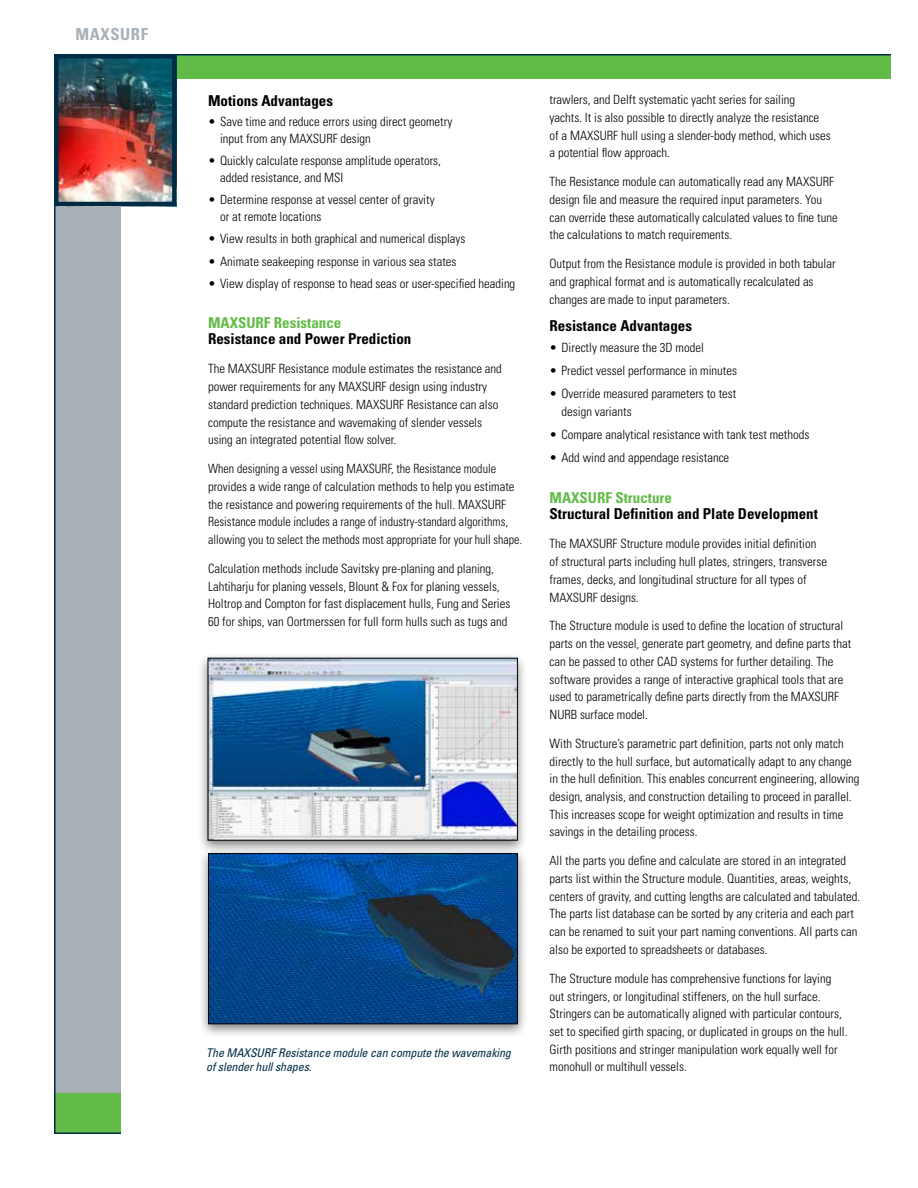
<style>
.page{position:relative;width:918px;height:1188px;background:#fff}
.page>*{position:absolute;margin:0;border:0;box-sizing:border-box;transform-origin:0 0}
.t1{font:700 condensed 16.5px "Univers";letter-spacing:.04em;color:#a7afb7}
.t2{font:700 condensed 15px "Univers";color:#000}
.t3{font:700 condensed 15px "Univers";color:#62bb46}
.t4{font:300 condensed 12.75px/17.7px "Univers";color:#000}
.t5{font:300 condensed 12.75px/17.7px "Univers";color:#000;scale:.95 1}
.t6{font:italic condensed 12px/14.4px "Univers";letter-spacing:-.01em;color:#002b44}
</style>
<div class="page">
<div style="left:56px;top:185px;width:65px;height:922px;background:#a7afb7"></div>
<div style="left:74px;top:55px;width:817px;height:23px;background:#62bb46"></div>
<img style="left:59px;top:59px;width:113px;height:142px">
<div style="left:54px;top:54px;width:123px;height:152px;border:4px solid #002b44"></div>
<div style="left:56px;top:1093px;width:65px;height:41px;background:#62bb46"></div>
<hr style="left:54px;top:1132px;width:67px;height:2px;background:#002b44">
<hr style="left:56px;top:54px;width:835px;height:2px;background:#002b44">
<hr style="left:54px;top:55px;width:2px;height:1079px;background:#002b44">
<div style="left:197px;top:652px;width:331px;height:203px;background:#000;opacity:.5"></div>
<img style="left:207px;top:657px;width:311px;height:184px">
<div style="left:198px;top:848px;width:330px;height:191px;background:#000;opacity:.5"></div>
<svg style="left:208px;top:853px;width:310px;height:172px;background:#094582"></svg>
<p class="t1" style="left:75px;top:24px;width:74px">Maxsurf</p>
<p class="t2" style="left:208px;top:91px;width:126px">Motions Advantages</p>
<p class="t4" style="left:220px;top:113px;width:234px;line-height:16.5px;text-indent:-12px">• Save time and reduce errors using direct geometry input from any Maxsurf design</p>
<p class="t4" style="left:220px;top:152px;width:222px;line-height:16.5px;text-indent:-12px">• Quickly calculate response amplitude operators, added resistance, and MSI</p>
<p class="t4" style="left:220px;top:191px;width:216px;line-height:16.5px;text-indent:-12px">• Determine response at vessel center of gravity or at remote locations</p>
<p class="t4" style="left:208px;top:230px;width:259px">• View results in both graphical and numerical displays</p>
<p class="t4" style="left:208px;top:252px;width:250px">• Animate seakeeping response in various sea states</p>
<p class="t4" style="left:208px;top:275px;width:309px">• View display of response to head seas or user-specified heading</p>
<p class="t3" style="left:208px;top:313px;width:135px">Maxsurf Resistance</p>
<p class="t2" style="left:208px;top:330px;width:205px">Resistance and Power Prediction</p>
<p class="t4" style="left:208px;top:360px;width:295px">The Maxsurf Resistance module estimates the resistance and power requirements for any Maxsurf design using industry standard prediction techniques. MAXSURF Resistance can also compute the resistance and wavemaking of slender vessels using an integrated potential flow solver.</p>
<p class="t5" style="left:208px;top:460px;width:332px">When designing a vessel using Maxsurf, the Resistance module provides a wide range of calculation methods to help you estimate the resistance and powering requirements of the hull. MAXSURF Resistance module includes a range of industry-standard algorithms, allowing you to select the methods most appropriate for your hull shape.</p>
<p class="t4" style="left:208px;top:560px;width:304px">Calculation methods include Savitsky pre-planing and planing, Lahtiharju for planing vessels, Blount &amp; Fox for planing vessels, Holtrop and Compton for fast displacement hulls, Fung and Series 60 for ships, van Oortmerssen for full form hulls such as tugs and</p>
<p class="t6" style="left:206px;top:1045px;width:306px">The MAXSURF Resistance module can compute the wavemaking of slender hull shapes.</p>
<p class="t4" style="left:550px;top:91px;width:283px">trawlers, and Delft systematic yacht series for sailing yachts. It is also possible to directly analyze the resistance of a Maxsurf hull using a slender-body method, which uses a potential flow approach.</p>
<p class="t4" style="left:550px;top:173px;width:290px">The Resistance module can automatically read any Maxsurf design file and measure the required input parameters. You can override these automatically calculated values to fine tune the calculations to match requirements.</p>
<p class="t4" style="left:550px;top:255px;width:288px">Output from the Resistance module is provided in both tabular and graphical format and is automatically recalculated as changes are made to input parameters.</p>
<p class="t2" style="left:550px;top:317px;width:144px">Resistance Advantages</p>
<p class="t4" style="left:550px;top:339px;width:156px">• Directly measure the 3D model</p>
<p class="t4" style="left:550px;top:362px;width:189px">• Predict vessel performance in minutes</p>
<p class="t4" style="left:562px;top:385px;width:176px;line-height:17.1px;text-indent:-12px">• Override measured parameters to test design variants</p>
<p class="t4" style="left:550px;top:425px;width:261px">• Compare analytical resistance with tank test methods</p>
<p class="t4" style="left:550px;top:448px;width:181px">• Add wind and appendage resistance</p>
<p class="t3" style="left:550px;top:488px;width:124px">Maxsurf Structure</p>
<p class="t2" style="left:550px;top:505px;width:270px">Structural Definition and Plate Development</p>
<p class="t4" style="left:550px;top:535px;width:279px">The Maxsurf Structure module provides initial definition of structural parts including hull plates, stringers, transverse frames, decks, and longitudinal structure for all types of Maxsurf designs.</p>
<p class="t4" style="left:550px;top:617px;width:303px">The Structure module is used to define the location of structural parts on the vessel, generate part geometry, and define parts that can be passed to other CAD systems for further detailing. The software provides a range of interactive graphical tools that are used to parametrically define parts directly from the Maxsurf NURB surface model.</p>
<p class="t4" style="left:550px;top:735px;width:312px">With Structure’s parametric part definition, parts not only match directly to the hull surface, but automatically adapt to any change in the hull definition. This enables concurrent engineering, allowing design, analysis, and construction detailing to proceed in parallel.<br>This increases scope for weight optimization and results in time savings in the detailing process.</p>
<p class="t4" style="left:550px;top:852px;width:312px">All the parts you define and calculate are stored in an integrated parts list within the Structure module. Quantities, areas, weights, centers of gravity, and cutting lengths are calculated and tabulated.<br>The parts list database can be sorted by any criteria and each part can be renamed to suit your part naming conventions. All parts can also be exported to spreadsheets or databases.</p>
<p class="t4" style="left:550px;top:969px;width:300px">The Structure module has comprehensive functions for laying out stringers, or longitudinal stiffeners, on the hull surface.<br>Stringers can be automatically aligned with particular contours, set to specified girth spacing, or duplicated in groups on the hull.<br>Girth positions and stringer manipulation work equally well for monohull or multihull vessels.</p>
</div>
